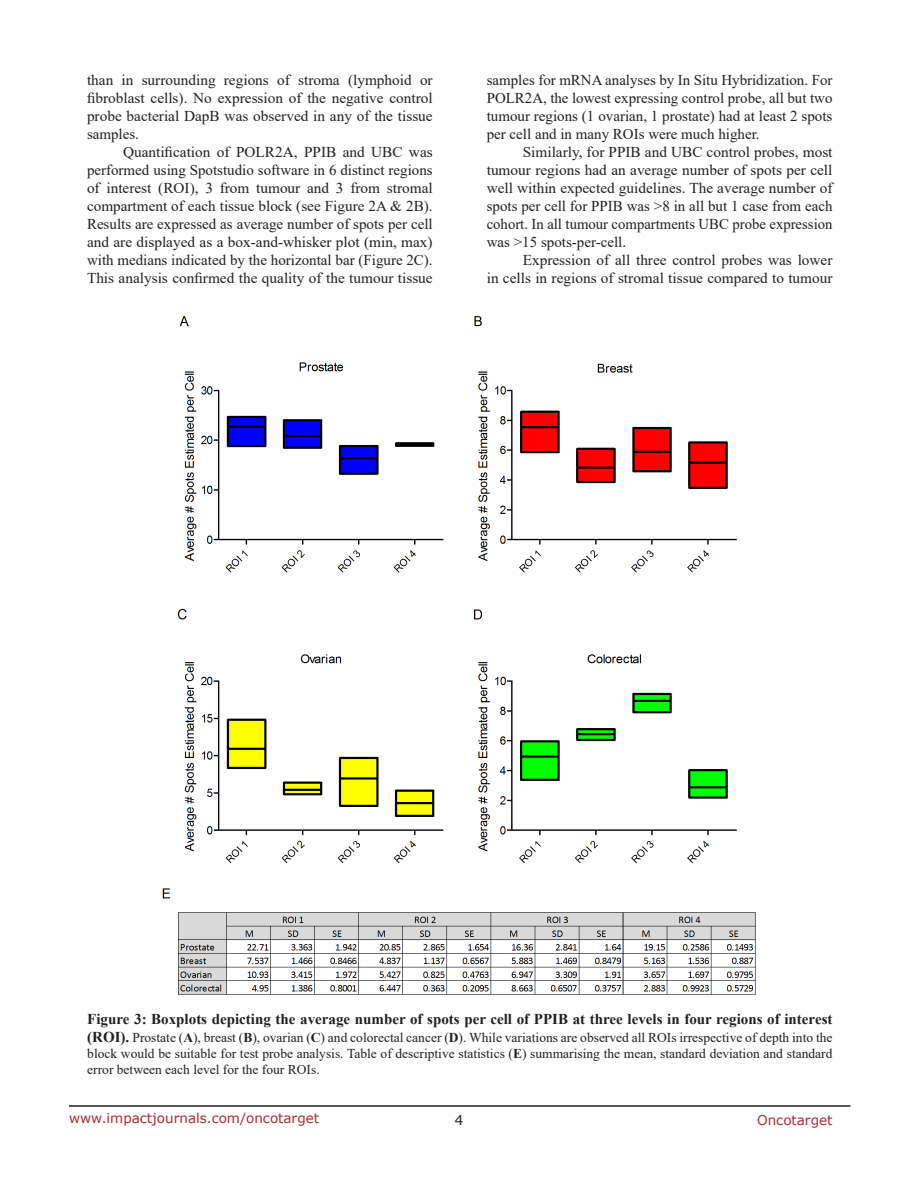
<style>
.page{position:relative;width:918px;height:1188px;background:#fff}
.page>*{position:absolute;margin:0;border:0;box-sizing:border-box;transform-origin:0 0}
.t1{font:15px/18px "Times New Roman";color:#221f22;text-align:justify}
.t2{font:700 15px "Times New Roman";color:#221f22}
.t3{font:13.5px/16.2px "Times New Roman";color:#221f22;text-align:justify}
.t4{font:13.5px "Verdana";color:#ac2b31}
.t5{font:13.5px "Verdana";color:#221f22}
.s1{font-weight:700;font-size:15px}
.s2{font-weight:700}
</style>
<div class="page">
<hr style="left:69px;top:1105px;width:781px;height:2px;background:#231f20">
<img style="left:162px;top:316px;width:595px;height:680px">
<p class="t1" style="left:87px;top:71px;width:347px">than in surrounding regions of stroma (lymphoid or fibroblast cells). No expression of the negative control probe bacterial DapB was observed in any of the tissue samples.</p>
<p class="t1" style="left:87px;top:143px;width:347px;text-indent:36px">Quantification of POLR2A, PPIB and UBC was performed using Spotstudio software in 6 distinct regions of interest (ROI), 3 from tumour and 3 from stromal compartment of each tissue block (see Figure 2A &amp; 2B).<br>Results are expressed as average number of spots per cell and are displayed as a box-and-whisker plot (min, max) with medians indicated by the horizontal bar (Figure 2C).<br>This analysis confirmed the quality of the tumour tissue</p>
<p class="t1" style="left:487px;top:71px;width:347px">samples for mRNA analyses by In Situ Hybridization. For POLR2A, the lowest expressing control probe, all but two tumour regions (1 ovarian, 1 prostate) had at least 2 spots per cell and in many ROIs were much higher.</p>
<p class="t1" style="left:487px;top:143px;width:347px;text-indent:36px">Similarly, for PPIB and UBC control probes, most tumour regions had an average number of spots per cell well within expected guidelines. The average number of spots per cell for PPIB was &gt;8 in all but 1 case from each cohort. In all tumour compartments UBC probe expression was &gt;15 spots-per-cell.</p>
<p class="t1" style="left:487px;top:251px;width:347px;text-align:right">Expression of all three control probes was lower<br>in cells in regions of stromal tissue compared to tumour</p>
<p class="t2" style="left:87px;top:1008px;width:747px">Figure 3: Boxplots depicting the average number of spots per cell of PPIB at three levels in four regions of interest</p>
<p class="t3" style="left:87px;top:1029px;width:747px"><span class="s1">(ROI).</span> Prostate (<span class="s2">A</span>), breast (<span class="s2">B</span>), ovarian (<span class="s2">C</span>) and colorectal cancer (<span class="s2">D</span>). While variations are observed all ROIs irrespective of depth into the block would be suitable for test probe analysis. Table of descriptive statistics (<span class="s2">E</span>) summarising the mean, standard deviation and standard error between each level for the four ROIs.</p>
<p class="t4" style="left:69px;top:1109px;width:252px">www.impactjournals.com/oncotarget</p>
<p class="t5" style="left:455px;top:1111px;width:10px">4</p>
<p class="t4" style="left:757px;top:1111px;width:77px">Oncotarget</p>
</div>
